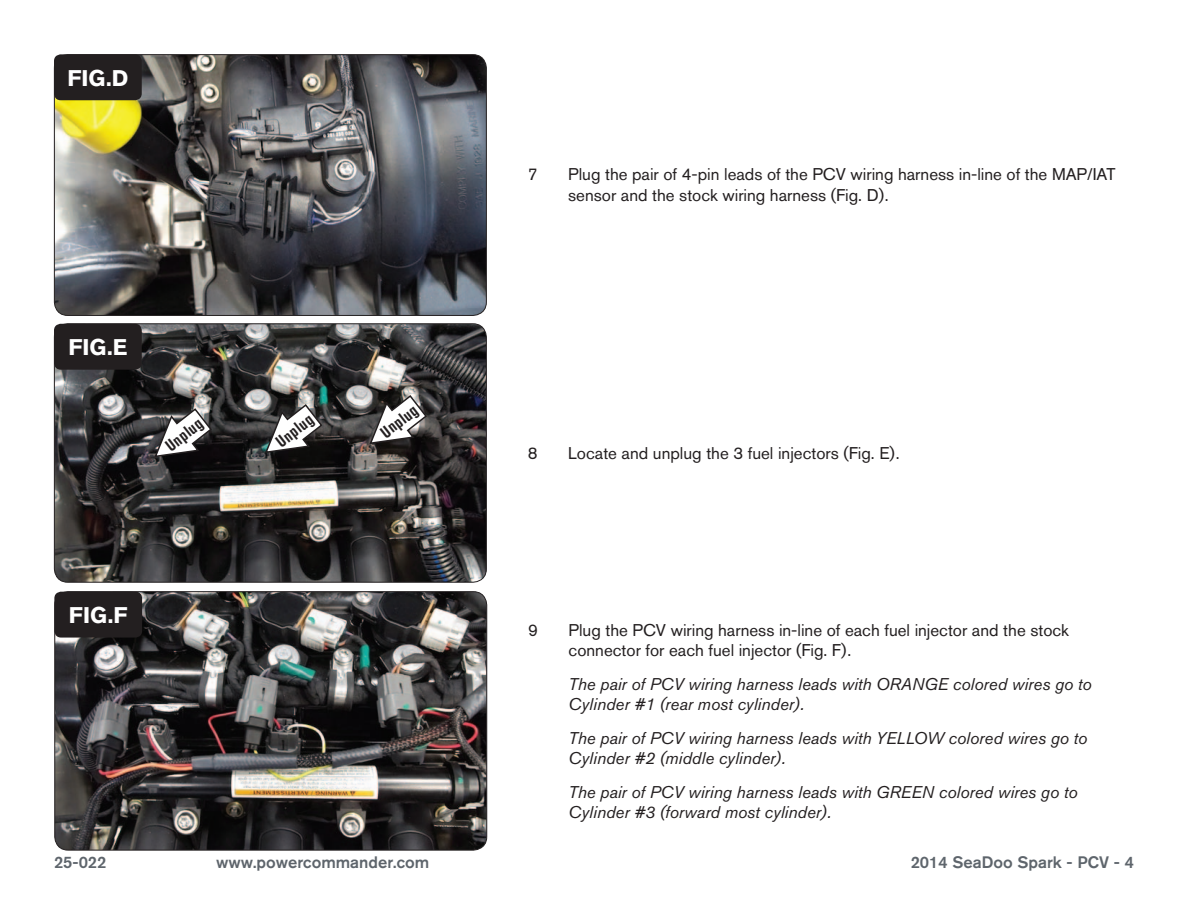
<style>
.page{position:relative;width:1188px;height:918px;background:#fff}
.page>*{position:absolute;margin:0;border:0;box-sizing:border-box;transform-origin:0 0}
.t1{font:700 22.5px "Akzidenz Grotesk BQ";color:#fff}
.Bodycopy{font:italic 16.8px/20.2px "Akzidenz Grotesk BQ";color:#231f20}
.Bodycopy-2{font:16.8px/20.2px "Akzidenz Grotesk BQ";color:#231f20}
.t2{font:500 16.5px "Akzidenz Grotesk BQ";color:#5e656c}
.Callouts{font:700 condensed 16.5px "Akzidenz Grotesk BQ";color:#231f20}
</style>
<div class="page">
<img style="left:54px;top:55px;width:432px;height:260px">
<div style="left:54px;top:54px;width:433px;height:262px;border:1px solid #231f20;border-radius:14px"></div>
<div style="left:54px;top:54px;width:88px;height:46px;background:#231f20;border-radius:7px"></div>
<img style="left:54px;top:324px;width:431px;height:257px">
<div style="left:54px;top:323px;width:433px;height:260px;border:1px solid #231f20;border-radius:14px"></div>
<div style="left:54px;top:324px;width:88px;height:46px;background:#231f20;border-radius:7px"></div>
<img style="left:55px;top:592px;width:432px;height:258px">
<div style="left:54px;top:591px;width:433px;height:259px;border:1px solid #231f20;border-radius:14px"></div>
<div style="left:54px;top:592px;width:88px;height:46px;background:#231f20;border-radius:7px"></div>
<svg style="left:368px;top:394px;width:60px;height:51px"></svg>
<svg style="left:264px;top:403px;width:60px;height:51px"></svg>
<svg style="left:153px;top:407px;width:60px;height:51px"></svg>
<p class="t1" style="left:67px;top:65px;width:62px">FIG.D</p>
<p class="t1" style="left:68px;top:334px;width:61px">FIG.E</p>
<p class="Callouts" style="left:162px;top:440px;width:44px;rotate:-38deg">Unplug</p>
<p class="t1" style="left:69px;top:602px;width:60px">FIG.F</p>
<p class="Callouts" style="left:272px;top:436px;width:44px;rotate:-38deg">Unplug</p>
<p class="Callouts" style="left:377px;top:427px;width:44px;rotate:-38deg">Unplug</p>
<p class="Bodycopy-2" style="left:528px;top:164px;width:11px">7</p>
<p class="Bodycopy-2" style="left:568px;top:164px;width:549px">Plug the pair of 4-pin leads of the PCV wiring harness in-line of the MAP/IAT sensor and the stock wiring harness (Fig. D).</p>
<p class="Bodycopy-2" style="left:528px;top:443px;width:11px">8</p>
<p class="Bodycopy-2" style="left:568px;top:443px;width:333px">Locate and unplug the 3 fuel injectors (Fig. E).</p>
<p class="Bodycopy-2" style="left:528px;top:620px;width:11px">9</p>
<p class="Bodycopy-2" style="left:569px;top:620px;width:502px">Plug the PCV wiring harness in-line of each fuel injector and the stock connector for each fuel injector (Fig. F).</p>
<p class="Bodycopy" style="left:569px;top:674px;width:525px">The pair of PCV wiring harness leads with ORANGE colored wires go to<br>Cylinder #1 (rear most cylinder).</p>
<p class="Bodycopy" style="left:569px;top:728px;width:520px">The pair of PCV wiring harness leads with YELLOW colored wires go to<br>Cylinder #2 (middle cylinder).</p>
<p class="Bodycopy" style="left:569px;top:782px;width:511px">The pair of PCV wiring harness leads with GREEN colored wires go to<br>Cylinder #3 (forward most cylinder).</p>
<p class="t2" style="left:54px;top:852px;width:54px">25-022</p>
<p class="t2" style="left:216px;top:852px;width:215px">www.powercommander.com</p>
<p class="t2" style="left:911px;top:852px;width:225px">2014 SeaDoo Spark - PCV - 4</p>
</div>
